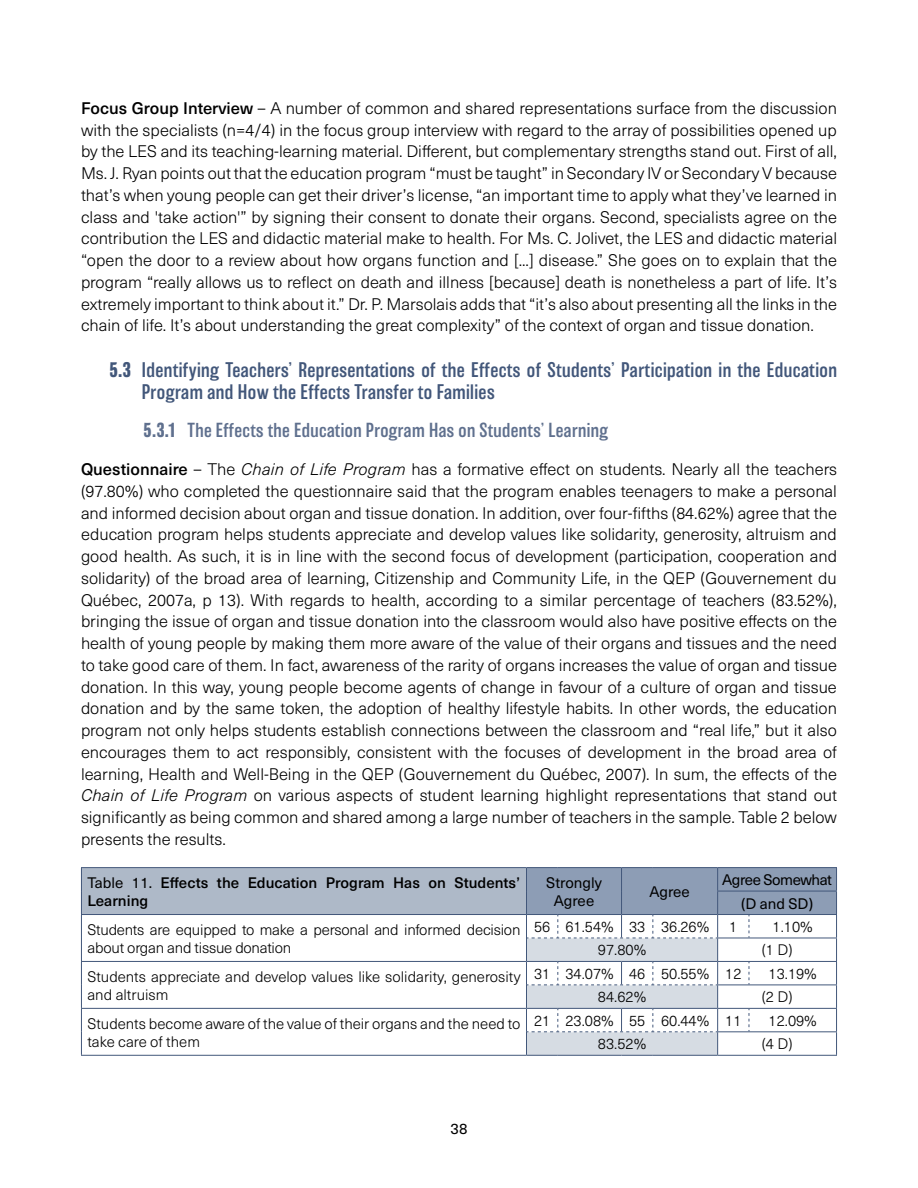
<style>
.page{position:relative;width:918px;height:1188px;background:#fff}
.page>*{position:absolute;margin:0;border:0;box-sizing:border-box;transform-origin:0 0}
.t1{font:300 19.5px/22.5px "Balboa";letter-spacing:.02em;color:#42577a}
.t2{font:300 18.75px "Balboa";letter-spacing:.02em;color:#5f708e}
.t3{font:300 16.5px/21.8px "Neue Haas Unica W1 G";color:#000;text-align:justify}
.t4{font:300 15px/18px "Neue Haas Unica W1 G";color:#000}
.t5{font:500 15px/18px "Neue Haas Unica W1 G";color:#000}
.t6{font:15px/23.4px "Neue Haas Unica W1 G";letter-spacing:-.03em;color:#000;text-align:center}
.t7{font:15px/18px "Neue Haas Unica W1 G";letter-spacing:-.005em;color:#000;text-align:center}
.s1{font-weight:500}
.s2{font-weight:700}
.s3{font-style:italic}
.s4{font-weight:400}
</style>
<div class="page">
<div style="left:81px;top:868px;width:445px;height:47px;background:#aeb9c8"></div>
<hr style="left:81px;top:867px;width:445px;height:1px;background:#42577a">
<hr style="left:526px;top:867px;width:32px;height:1px;background:#42577a">
<hr style="left:558px;top:867px;width:64px;height:1px;background:#42577a">
<hr style="left:622px;top:867px;width:31px;height:1px;background:#42577a">
<hr style="left:653px;top:867px;width:65px;height:1px;background:#42577a">
<hr style="left:718px;top:867px;width:31px;height:1px;background:#42577a">
<hr style="left:749px;top:867px;width:88px;height:1px;background:#42577a">
<hr style="left:81px;top:914px;width:445px;height:1px;background:#42577a">
<hr style="left:81px;top:961px;width:445px;height:1px;background:#42577a">
<hr style="left:81px;top:1008px;width:445px;height:1px;background:#42577a">
<svg style="left:81px;top:868px;width:1px;height:187px"></svg>
<hr style="left:81px;top:1055px;width:445px;height:1px;background:#42577a">
<hr style="left:526px;top:1055px;width:32px;height:1px;background:#42577a">
<hr style="left:558px;top:1055px;width:64px;height:1px;background:#42577a">
<hr style="left:622px;top:1055px;width:31px;height:1px;background:#42577a">
<hr style="left:653px;top:1055px;width:65px;height:1px;background:#42577a">
<hr style="left:718px;top:1055px;width:31px;height:1px;background:#42577a">
<hr style="left:749px;top:1055px;width:88px;height:1px;background:#42577a">
<svg style="left:526px;top:868px;width:311px;height:187px"></svg>
<p class="t3" style="left:81px;top:96px;width:758px"><span class="s1">Focus Group Interview</span> – A number of common and shared representations surface from the discussion with the specialists (n=4/4) in the focus group interview with regard to the array of possibilities opened up by the LES and its teaching-learning material. Different, but complementary strengths stand out. First of all, Ms. J. Ryan points out that the education program “must be taught” in Secondary IV or Secondary V because that’s when young people can get their driver’s license, “an important time to apply what they’ve learned in class and 'take action'” by signing their consent to donate their organs. Second, specialists agree on the contribution the LES and didactic material make to health. For Ms. C. Jolivet, the LES and didactic material “open the door to a review about how organs function and [...] disease.” She goes on to explain that the program “really allows us to reflect on death and illness [because] death is nonetheless a part of life. It’s extremely important to think about it.” Dr. P. Marsolais adds that “it’s also about presenting all the links in the chain of life. It’s about understanding the great complexity” of the context of organ and tissue donation.</p>
<p class="t1" style="left:142px;top:359px;width:697px;text-indent:-32px"><span class="s2">5.3</span> Identifying Teachers’ Representations of the Effects of Students’ Participation in the Education<br>Program and How the Effects Transfer to Families</p>
<p class="t2" style="left:144px;top:420px;width:466px"><span class="s2">5.3.1</span> The Effects the Education Program Has on Students’ Learning</p>
<p class="t3" style="left:81px;top:458px;width:758px"><span class="s1">Questionnaire</span> – The <span class="s3">Chain of Life Program</span> has a formative effect on students. Nearly all the teachers (97.80%) who completed the questionnaire said that the program enables teenagers to make a personal and informed decision about organ and tissue donation. In addition, over four-fifths (84.62%) agree that the education program helps students appreciate and develop values like solidarity, generosity, altruism and good health. As such, it is in line with the second focus of development (participation, cooperation and solidarity) of the broad area of learning, Citizenship and Community Life, in the QEP (Gouvernement du Québec, 2007a, p 13). With regards to health, according to a similar percentage of teachers (83.52%), bringing the issue of organ and tissue donation into the classroom would also have positive effects on the health of young people by making them more aware of the value of their organs and tissues and the need to take good care of them. In fact, awareness of the rarity of organs increases the value of organ and tissue donation. In this way, young people become agents of change in favour of a culture of organ and tissue donation and by the same token, the adoption of healthy lifestyle habits. In other words, the education program not only helps students establish connections between the classroom and “real life,” but it also encourages them to act responsibly, consistent with the focuses of development in the broad area of learning, Health and Well-Being in the QEP (Gouvernement du Québec, 2007). In sum, the effects of the <span class="s3">Chain of Life Program</span> on various aspects of student learning highlight representations that stand out significantly as being common and shared among a large number of teachers in the sample. Table 2 below presents the results.</p>
<p class="t5" style="left:87px;top:873px;width:435px"><span class="s4">Table 11.</span> Effects the Education Program Has on Students’<br>Learning</p>
<p class="t7" style="left:546px;top:873px;width:57px">Strongly<br>Agree</p>
<p class="t7" style="left:649px;top:882px;width:42px">Agree</p>
<p class="t6" style="left:722px;top:867px;width:111px">Agree Somewhat (D and SD)</p>
<p class="t4" style="left:87px;top:920px;width:435px">Students are equipped to make a personal and informed decision about organ and tissue donation</p>
<p class="t4" style="left:534px;top:917px;width:177px">56 61.54% 33 36.26%</p>
<p class="t4" style="left:729px;top:917px;width:10px">1</p>
<p class="t4" style="left:773px;top:917px;width:42px">1.10%</p>
<p class="t4" style="left:598px;top:940px;width:50px">97.80%</p>
<p class="t4" style="left:762px;top:940px;width:32px">(1 D)</p>
<p class="t4" style="left:87px;top:967px;width:435px">Students appreciate and develop values like solidarity, generosity and altruism</p>
<p class="t4" style="left:534px;top:964px;width:209px">31 34.07% 46 50.55% 12</p>
<p class="t4" style="left:769px;top:964px;width:50px">13.19%</p>
<p class="t4" style="left:598px;top:987px;width:50px">84.62%</p>
<p class="t4" style="left:762px;top:987px;width:32px">(2 D)</p>
<p class="t4" style="left:87px;top:1014px;width:435px">Students become aware of the value of their organs and the need to take care of them</p>
<p class="t4" style="left:534px;top:1011px;width:209px">21 23.08% 55 60.44% 11</p>
<p class="t4" style="left:769px;top:1011px;width:50px">12.09%</p>
<p class="t4" style="left:598px;top:1034px;width:50px">83.52%</p>
<p class="t4" style="left:762px;top:1034px;width:32px">(4 D)</p>
<p class="t7" style="left:451px;top:1119px;width:18px">38</p>
</div>
